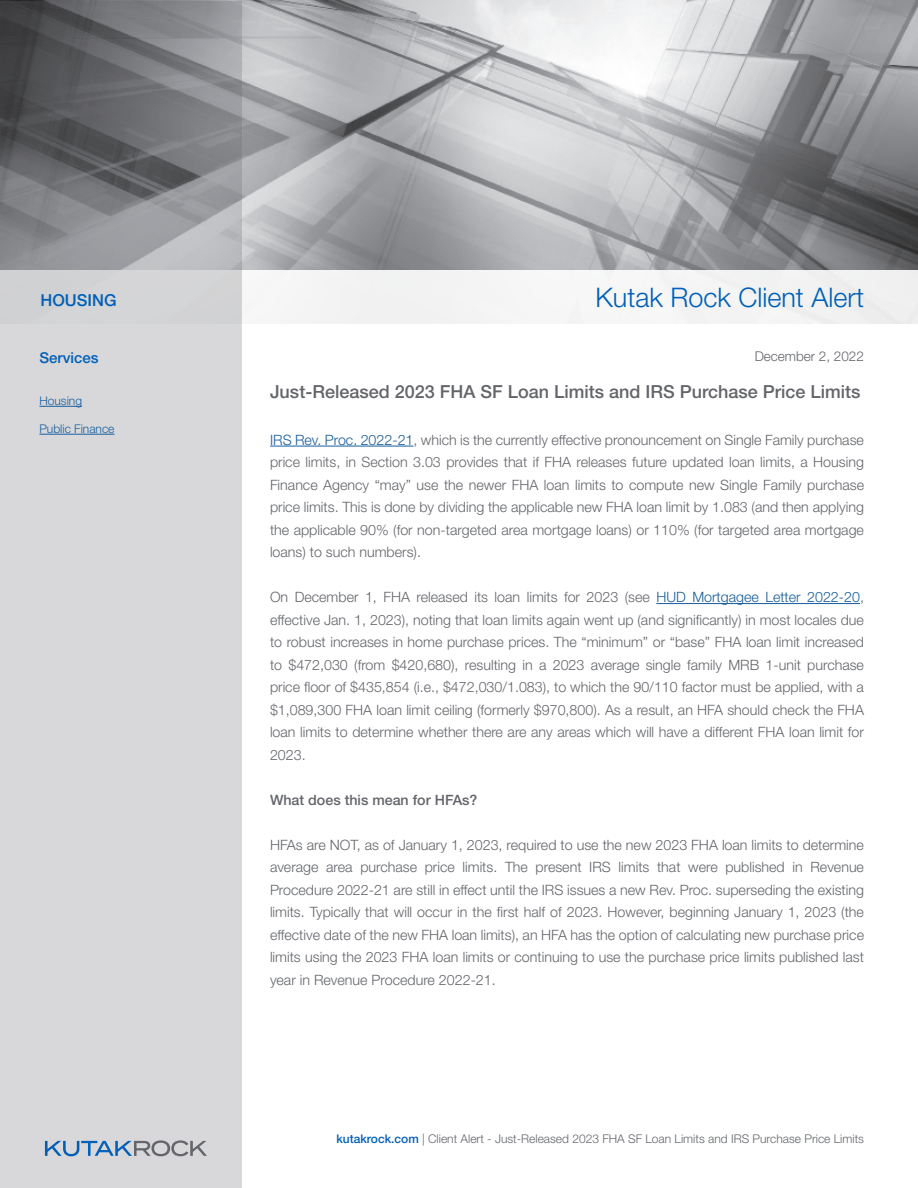
<style>
.page{position:relative;width:918px;height:1188px;background:#fff}
.page>*{position:absolute;margin:0;border:0;box-sizing:border-box;transform-origin:0 0}
.t1{font:300 27px "Helvetica Neue LT Std";color:#005fb9}
.t2{font:500 18px "Helvetica Neue LT Std";color:#63656a}
.t3{font:500 16.5px "Helvetica Neue LT Std";color:#005fb9}
.t4{font:500 15px "Helvetica Neue LT Std";color:#005fb9}
.t5{font:300 14.25px/22.5px "Helvetica Neue LT Std";color:#63656a;text-align:justify}
.t6{font:500 14.25px "Helvetica Neue LT Std";color:#63656a}
.t7{font:300 13.5px "Helvetica Neue LT Std";color:#63656a}
.t8{font:300 12px "Helvetica Neue LT Std";color:#63656a}
.t9{font:300 12px "Helvetica Neue LT Std";color:#175d9e}
.s1{color:#175d9e}
.s2{font-weight:500;color:#005fb9}
</style>
<div class="page">
<img style="left:0;top:0;width:918px;height:270px">
<hr style="left:270px;top:446px;width:144px;height:1px;background:#175d9e">
<hr style="left:656px;top:603px;width:204px;height:1px;background:#175d9e">
<div style="left:0;top:270px;width:918px;height:54px;background:#f3f3f4"></div>
<svg style="left:0;top:2px;width:241px;height:1186px;background:#c1c2c4"></svg>
<svg style="left:45px;top:1140px;width:162px;height:16px;background:#9eafc1"></svg>
<hr style="left:39px;top:406px;width:43px;height:1px;background:#175d9e">
<hr style="left:39px;top:434px;width:76px;height:1px;background:#175d9e">
<p class="t3" style="left:40px;top:291px;width:78px">HOUSING</p>
<p class="t4" style="left:39px;top:349px;width:61px">Services</p>
<p class="t9" style="left:39px;top:393px;width:44px">Housing</p>
<p class="t9" style="left:39px;top:421px;width:77px">Public Finance</p>
<p class="t1" style="left:595px;top:281px;width:270px">Kutak Rock Client Alert</p>
<p class="t7" style="left:755px;top:348px;width:111px">December 2, 2022</p>
<p class="t2" style="left:270px;top:381px;width:592px">Just-Released 2023 FHA SF Loan Limits and IRS Purchase Price Limits</p>
<p class="t5" style="left:270px;top:428px;width:596px"><span class="s1">IRS Rev. Proc. 2022-21</span>, which is the currently effective pronouncement on Single Family purchase price limits, in Section 3.03 provides that if FHA releases future updated loan limits, a Housing Finance Agency “may” use the newer FHA loan limits to compute new Single Family purchase price limits. This is done by dividing the applicable new FHA loan limit by 1.083 (and then applying the applicable 90% (for non-targeted area mortgage loans) or 110% (for targeted area mortgage loans) to such numbers).</p>
<p class="t5" style="left:270px;top:586px;width:596px">On December 1, FHA released its loan limits for 2023 (see <span class="s1">HUD Mortgagee Letter 2022-20</span>, effective Jan. 1, 2023), noting that loan limits again went up (and significantly) in most locales due to robust increases in home purchase prices. The “minimum” or “base” FHA loan limit increased to $472,030 (from $420,680), resulting in a 2023 average single family MRB 1-unit purchase price floor of $435,854 (i.e., $472,030/1.083), to which the 90/110 factor must be applied, with a $1,089,300 FHA loan limit ceiling (formerly $970,800). As a result, an HFA should check the FHA loan limits to determine whether there are any areas which will have a different FHA loan limit for 2023.</p>
<p class="t6" style="left:270px;top:791px;width:209px">What does this mean for HFAs?</p>
<p class="t5" style="left:270px;top:833px;width:596px">HFAs are NOT, as of January 1, 2023, required to use the new 2023 FHA loan limits to determine average area purchase price limits. The present IRS limits that were published in Revenue Procedure 2022-21 are still in effect until the IRS issues a new Rev. Proc. superseding the existing limits. Typically that will occur in the first half of 2023. However, beginning January 1, 2023 (the effective date of the new FHA loan limits), an HFA has the option of calculating new purchase price limits using the 2023 FHA loan limits or continuing to use the purchase price limits published last year in Revenue Procedure 2022-21.</p>
<p class="t8" style="left:337px;top:1131px;width:529px"><span class="s2">kutakrock.com</span> | Client Alert - Just-Released 2023 FHA SF Loan Limits and IRS Purchase Price Limits</p>
</div>
